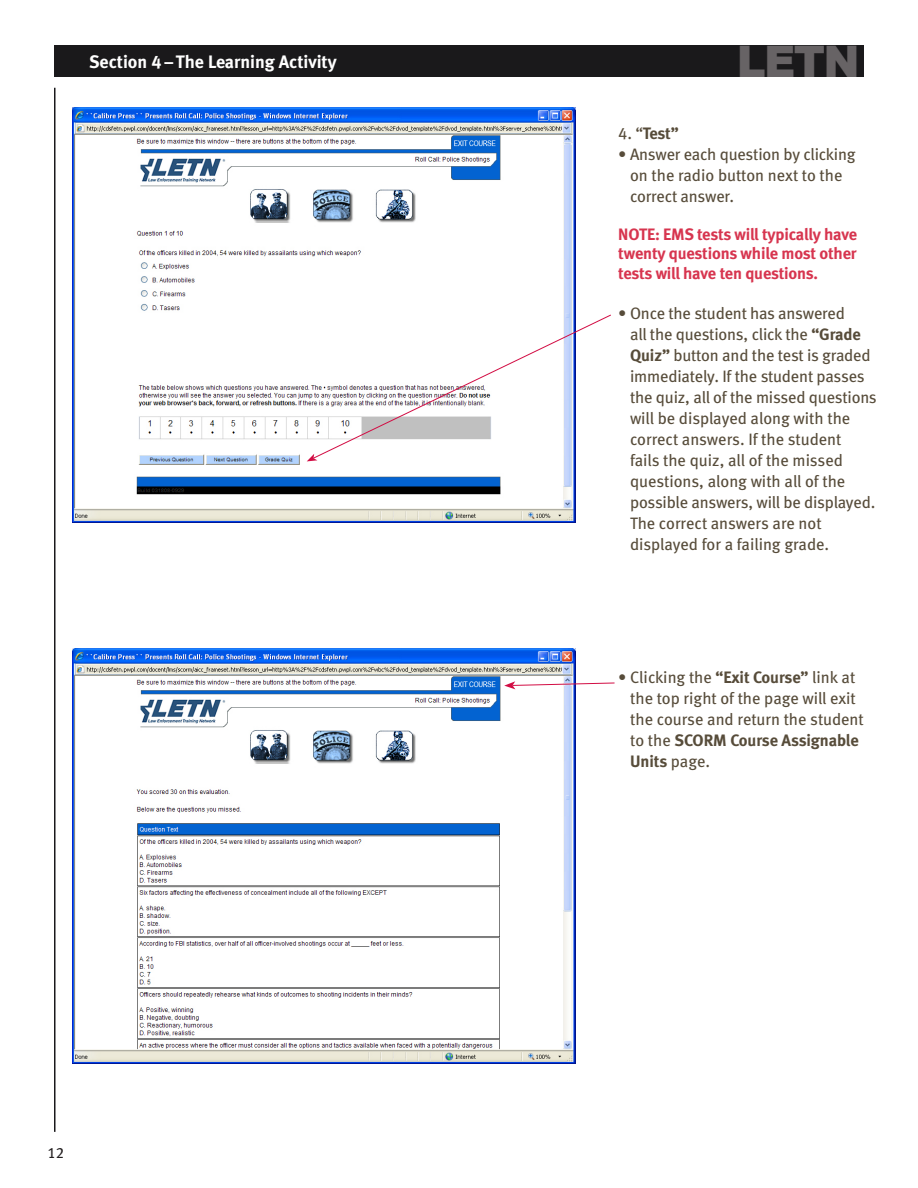
<style>
.page{position:relative;width:918px;height:1188px;background:#fff}
.page>*{position:absolute;margin:0;border:0;box-sizing:border-box;transform-origin:0 0}
.t1{font:900 43.5px "Arial";color:#676365}
.t2{font:18px "Meta Bold LF";color:#fff}
.t3{font:16.5px/21px "Meta Book LF";letter-spacing:-.01em;color:#574c3a}
.t4{font:16.5px/19.5px "Meta Bold LF";letter-spacing:-.015em;color:#d7354f;text-align:justify}
.t5{font:16.5px/21px "Meta Bold LF";letter-spacing:-.005em;color:#574c3a}
.t6{font:15px "Meta Book LF";color:#231f20}
.s1{font-family:"Meta Book LF"}
.s2{font-family:"Meta Bold LF"}
</style>
<div class="page">
<div style="left:54px;top:45px;width:810px;height:32px;background:#1a191b"></div>
<hr style="left:54px;top:88px;width:2px;height:1044px;background:#1a191b">
<img style="left:72px;top:108px;width:504px;height:415px">
<svg style="left:307px;top:314px;width:304px;height:147px"></svg>
<img style="left:72px;top:648px;width:504px;height:416px">
<svg style="left:504px;top:653px;width:111px;height:63px"></svg>
<p class="t2" style="left:89px;top:51px;width:249px">Section 4 – The Learning Activity</p>
<p class="t6" style="left:48px;top:1144px;width:18px">12</p>
<h1 class="t1" style="left:737px;top:37px;width:124px">LETN</h1>
<p class="t5" style="left:618px;top:123px;width:62px"><span class="s1">4. “</span>Test”</p>
<p class="t3" style="left:630px;top:144px;width:227px;text-indent:-12px">• Answer each question by clicking on the radio button next to the correct answer.</p>
<p class="t4" style="left:618px;top:224px;width:241px">NOTE: EMS tests will typically have twenty questions while most other tests will have ten questions.</p>
<p class="t3" style="left:630px;top:303px;width:248px;text-indent:-12px">• Once the student has answered<br>all the questions, click the <span class="s2">“Grade<br>Quiz”</span> button and the test is graded immediately. If the student passes the quiz, all of the missed questions will be displayed along with the correct answers. If the student<br>fails the quiz, all of the missed questions, along with all of the possible answers, will be displayed.<br>The correct answers are not displayed for a failing grade.</p>
<p class="t3" style="left:630px;top:666px;width:235px;text-indent:-12px">• Clicking the <span class="s2">“Exit Course”</span> link at the top right of the page will exit the course and return the student</p>
<p class="t5" style="left:630px;top:729px;width:230px"><span class="s1">to the</span> SCORM Course Assignable<br>Units <span class="s1">page.</span></p>
</div>
